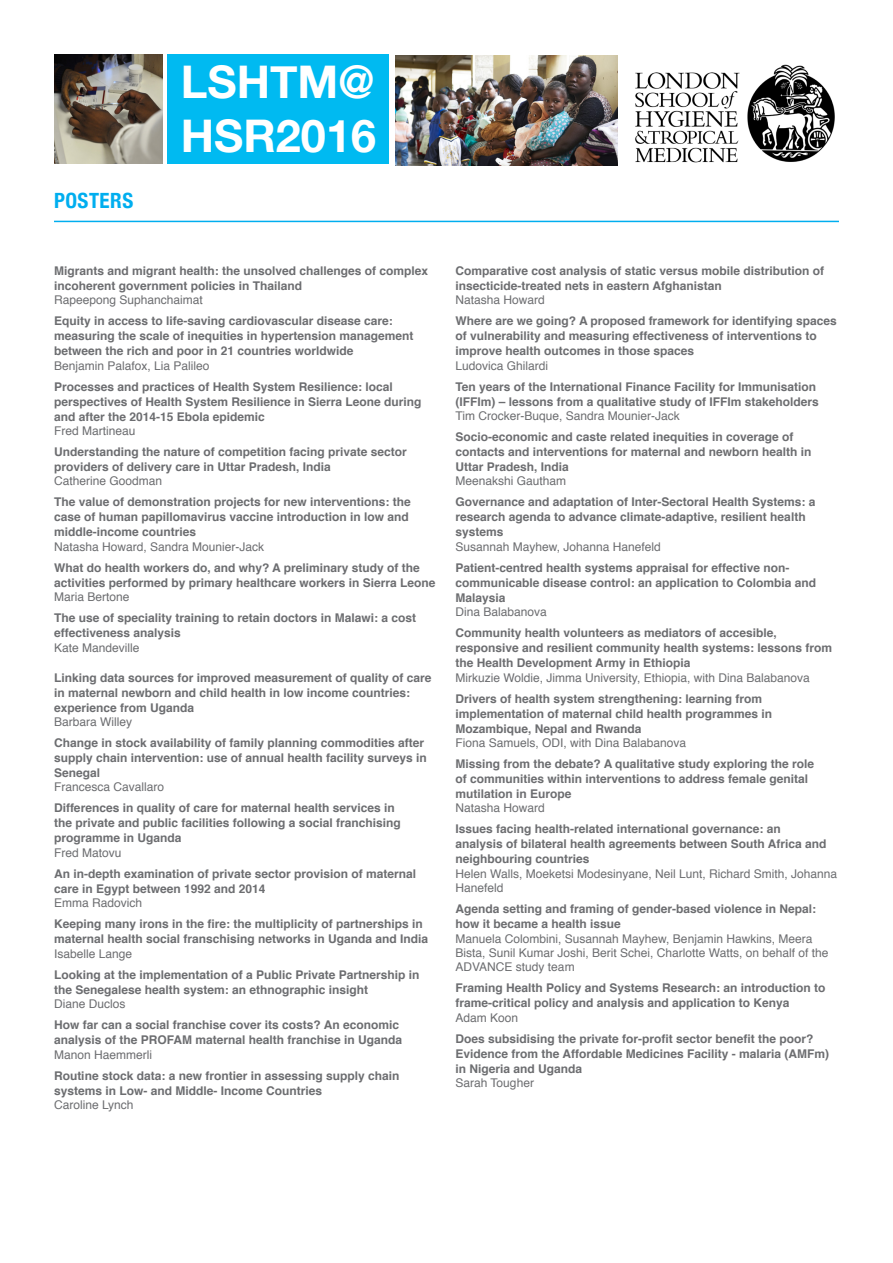
<style>
.page{position:relative;width:893px;height:1263px;background:#fff}
.page>*{position:absolute;margin:0;border:0;box-sizing:border-box;transform-origin:0 0}
.t1{font:700 45px "Helvetica Neue";color:#fff}
.t2{font:700 condensed 21px "Helvetica Neue";letter-spacing:.025em;color:#00aeef}
.t3{font:700 12px/15px "Helvetica";color:#6c6d70}
.t4{font:12px/14.4px "Helvetica";color:#6c6d70}
</style>
<div class="page">
<hr style="left:54px;top:221px;width:785px;height:1px;background:#00aeef">
<div style="left:167px;top:54px;width:222px;height:110px;background:#00baf1"></div>
<img style="left:54px;top:54px;width:109px;height:110px">
<img style="left:395px;top:55px;width:223px;height:110px">
<img style="left:635px;top:64px;width:200px;height:99px">
<p class="t2" style="left:54px;top:183px;width:81px">POSTERS</p>
<p class="t1" style="left:181px;top:47px;width:195px">LSHTM@</p>
<p class="t1" style="left:181px;top:101px;width:197px">HSR2016</p>
<p class="t3" style="left:54px;top:263px;width:376px">Migrants and migrant health: the unsolved challenges of complex incoherent government policies in Thailand</p>
<p class="t4" style="left:54px;top:293px;width:150px">Rapeepong Suphanchaimat</p>
<p class="t3" style="left:54px;top:314px;width:361px">Equity in access to life-saving cardiovascular disease care: measuring the scale of inequities in hypertension management between the rich and poor in 21 countries worldwide</p>
<p class="t4" style="left:54px;top:359px;width:157px">Benjamin Palafox, Lia Palileo</p>
<p class="t3" style="left:54px;top:379px;width:369px">Processes and practices of Health System Resilience: local perspectives of Health System Resilience in Sierra Leone during and after the 2014-15 Ebola epidemic</p>
<p class="t4" style="left:54px;top:424px;width:83px">Fred Martineau</p>
<p class="t3" style="left:54px;top:444px;width:354px">Understanding the nature of competition facing private sector providers of delivery care in Uttar Pradesh, India</p>
<p class="t4" style="left:54px;top:474px;width:110px">Catherine Goodman</p>
<p class="t3" style="left:54px;top:495px;width:358px">The value of demonstration projects for new interventions: the case of human papillomavirus vaccine introduction in low and middle-income countries</p>
<p class="t4" style="left:54px;top:540px;width:212px">Natasha Howard, Sandra Mounier-Jack</p>
<p class="t3" style="left:54px;top:560px;width:383px">What do health workers do, and why? A preliminary study of the activities performed by primary healthcare workers in Sierra Leone</p>
<p class="t4" style="left:54px;top:590px;width:77px">Maria Bertone</p>
<p class="t3" style="left:54px;top:611px;width:364px">The use of speciality training to retain doctors in Malawi: a cost effectiveness analysis</p>
<p class="t4" style="left:54px;top:641px;width:87px">Kate Mandeville</p>
<p class="t3" style="left:54px;top:670px;width:379px">Linking data sources for improved measurement of quality of care in maternal newborn and child health in low income countries: experience from Uganda</p>
<p class="t4" style="left:54px;top:715px;width:80px">Barbara Willey</p>
<p class="t3" style="left:54px;top:735px;width:374px">Change in stock availability of family planning commodities after supply chain intervention: use of annual health facility surveys in<br>Senegal</p>
<p class="t4" style="left:54px;top:780px;width:112px">Francesca Cavallaro</p>
<p class="t3" style="left:54px;top:801px;width:348px">Differences in quality of care for maternal health services in the private and public facilities following a social franchising programme in Uganda</p>
<p class="t4" style="left:54px;top:846px;width:69px">Fred Matovu</p>
<p class="t3" style="left:54px;top:866px;width:364px">An in-depth examination of private sector provision of maternal care in Egypt between 1992 and 2014</p>
<p class="t4" style="left:54px;top:896px;width:90px">Emma Radovich</p>
<p class="t3" style="left:54px;top:917px;width:376px">Keeping many irons in the fire: the multiplicity of partnerships in maternal health social franschising networks in Uganda and India</p>
<p class="t4" style="left:54px;top:947px;width:80px">Isabelle Lange</p>
<p class="t3" style="left:54px;top:967px;width:367px">Looking at the implementation of a Public Private Partnership in the Senegalese health system: an ethnographic insight</p>
<p class="t4" style="left:54px;top:997px;width:73px">Diane Duclos</p>
<p class="t3" style="left:54px;top:1017px;width:350px">How far can a social franchise cover its costs? An economic analysis of the PROFAM maternal health franchise in Uganda</p>
<p class="t4" style="left:54px;top:1048px;width:100px">Manon Haemmerli</p>
<p class="t3" style="left:54px;top:1068px;width:347px">Routine stock data: a new frontier in assessing supply chain systems in Low- and Middle- Income Countries</p>
<p class="t4" style="left:54px;top:1098px;width:81px">Caroline Lynch</p>
<p class="t3" style="left:455px;top:263px;width:370px">Comparative cost analysis of static versus mobile distribution of insecticide-treated nets in eastern Afghanistan</p>
<p class="t4" style="left:455px;top:293px;width:91px">Natasha Howard</p>
<p class="t3" style="left:455px;top:314px;width:383px">Where are we going? A proposed framework for identifying spaces of vulnerability and measuring effectiveness of interventions to improve health outcomes in those spaces</p>
<p class="t4" style="left:455px;top:359px;width:94px">Ludovica Ghilardi</p>
<p class="t3" style="left:455px;top:379px;width:365px">Ten years of the International Finance Facility for Immunisation (IFFIm) – lessons from a qualitative study of IFFIm stakeholders</p>
<p class="t4" style="left:455px;top:409px;width:226px">Tim Crocker-Buque, Sandra Mounier-Jack</p>
<p class="t3" style="left:455px;top:429px;width:358px">Socio-economic and caste related inequities in coverage of contacts and interventions for maternal and newborn health in<br>Uttar Pradesh, India</p>
<p class="t4" style="left:455px;top:474px;width:112px">Meenakshi Gautham</p>
<p class="t3" style="left:455px;top:495px;width:362px">Governance and adaptation of Inter-Sectoral Health Systems: a research agenda to advance climate-adaptive, resilient health systems</p>
<p class="t4" style="left:455px;top:540px;width:207px">Susannah Mayhew, Johanna Hanefeld</p>
<p class="t3" style="left:455px;top:560px;width:362px">Patient-centred health systems appraisal for effective non&shy;communicable disease control: an application to Colombia and<br>Malaysia</p>
<p class="t4" style="left:455px;top:605px;width:93px">Dina Balabanova</p>
<p class="t3" style="left:455px;top:626px;width:378px">Community health volunteers as mediators of accesible, responsive and resilient community health systems: lessons from the Health Development Army in Ethiopia</p>
<p class="t4" style="left:455px;top:671px;width:356px">Mirkuzie Woldie, Jimma University, Ethiopia, with Dina Balabanova</p>
<p class="t3" style="left:455px;top:691px;width:318px">Drivers of health system strengthening: learning from implementation of maternal child health programmes in<br>Mozambique, Nepal and Rwanda</p>
<p class="t4" style="left:455px;top:736px;width:232px">Fiona Samuels, ODI, with Dina Balabanova</p>
<p class="t3" style="left:455px;top:756px;width:360px">Missing from the debate? A qualitative study exploring the role of communities within interventions to address female genital mutilation in Europe</p>
<p class="t4" style="left:455px;top:801px;width:91px">Natasha Howard</p>
<p class="t3" style="left:455px;top:822px;width:372px">Issues facing health-related international governance: an analysis of bilateral health agreements between South Africa and neighbouring countries</p>
<p class="t4" style="left:455px;top:867px;width:383px">Helen Walls, Moeketsi Modesinyane, Neil Lunt, Richard Smith, Johanna<br>Hanefeld</p>
<p class="t3" style="left:455px;top:902px;width:362px">Agenda setting and framing of gender-based violence in Nepal: how it became a health issue</p>
<p class="t4" style="left:455px;top:932px;width:375px">Manuela Colombini, Susannah Mayhew, Benjamin Hawkins, Meera<br>Bista, Sunil Kumar Joshi, Berit Schei, Charlotte Watts, on behalf of the<br>ADVANCE study team</p>
<p class="t3" style="left:455px;top:981px;width:372px">Framing Health Policy and Systems Research: an introduction to frame-critical policy and analysis and application to Kenya</p>
<p class="t4" style="left:455px;top:1011px;width:64px">Adam Koon</p>
<p class="t3" style="left:455px;top:1031px;width:375px">Does subsidising the private for-profit sector benefit the poor?<br>Evidence from the Affordable Medicines Facility - malaria (AMFm) in Nigeria and Uganda</p>
<p class="t4" style="left:455px;top:1076px;width:80px">Sarah Tougher</p>
</div>
